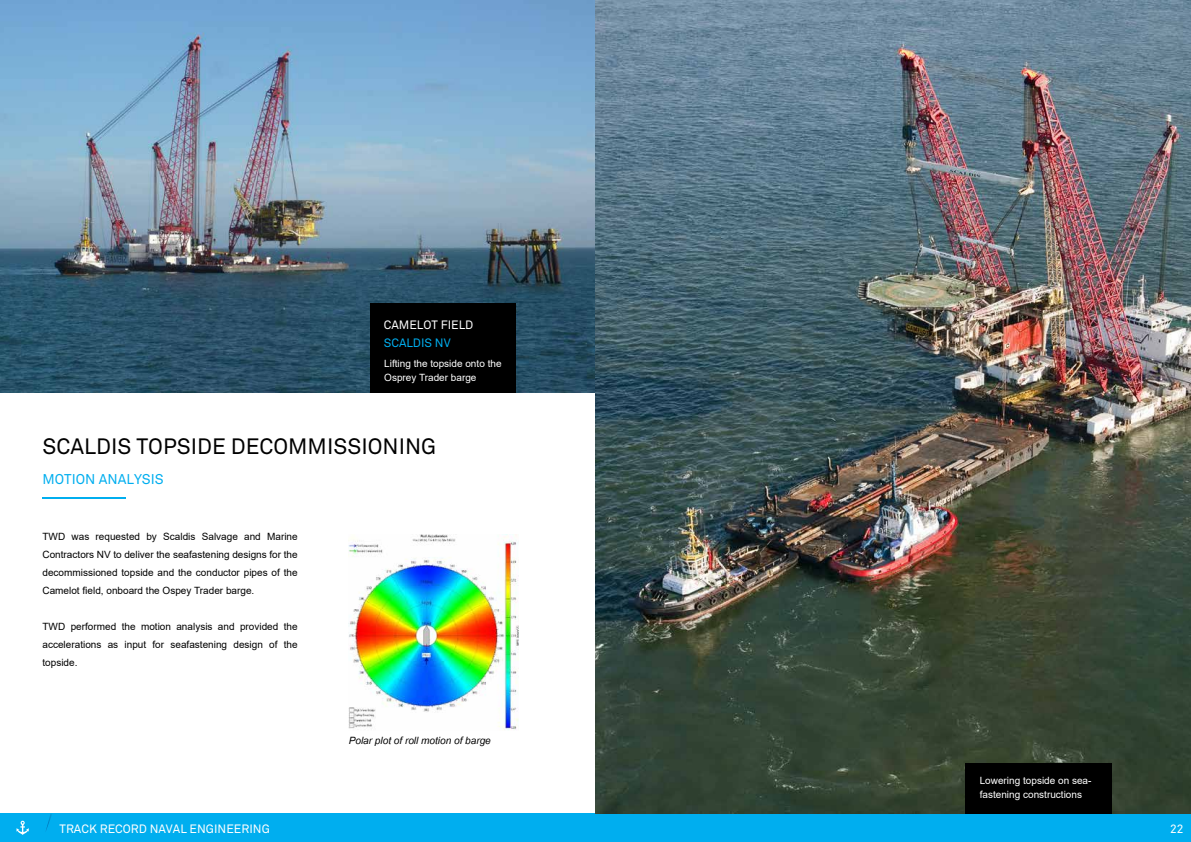
<style>
.page{position:relative;width:1191px;height:842px;background:#fff}
.page>*{position:absolute;margin:0;border:0;box-sizing:border-box;transform-origin:0 0}
.t1{font:22px "Akkurat";color:#000}
.t2{font:italic 14px "Utsaah";color:#000}
.t3{font:14px "Akkurat";color:#00aeef}
.t4{font:12px "Akkurat";color:#fff}
.t5{font:12px "Akkurat";color:#00aeef}
.t6{font:10px/18px "Arial";color:#000;text-align:justify}
.t7{font:10px/14px "Arial";color:#fff}
</style>
<div class="page">
<div style="left:595px;top:814px;width:596px;height:28px;background:#00aeef"></div>
<div style="left:0;top:814px;width:595px;height:28px;background:#00aeef"></div>
<svg style="left:46px;top:814px;width:6px;height:16px"></svg>
<svg style="left:17px;top:821px;width:12px;height:14px"></svg>
<img style="left:0;top:0;width:595px;height:393px">
<img style="left:349px;top:534px;width:169px;height:196px">
<div style="left:370px;top:303px;width:145px;height:90px;background:#000"></div>
<hr style="left:43px;top:497px;width:83px;height:2px;background:#00aeef">
<img style="left:595px;top:0;width:596px;height:814px">
<div style="left:965px;top:763px;width:146px;height:51px;background:#000"></div>
<p class="t4" style="left:384px;top:318px;width:91px">CAMELOT FIELD</p>
<p class="t5" style="left:384px;top:336px;width:68px">SCALDIS NV</p>
<p class="t7" style="left:384px;top:357px;width:119px">Lifting the topside onto the<br>Osprey Trader barge</p>
<h1 class="t1" style="left:43px;top:434px;width:395px">SCALDIS TOPSIDE DECOMMISSIONING</h1>
<h2 class="t3" style="left:43px;top:471px;width:123px">MOTION ANALYSIS</h2>
<p class="t6" style="left:43px;top:528px;width:257px">TWD was requested by Scaldis Salvage and Marine Contractors NV to deliver the seafastening designs for the decommissioned topside and the conductor pipes of the Camelot field, onboard the Ospey Trader barge.</p>
<p class="t6" style="left:43px;top:618px;width:257px">TWD performed the motion analysis and provided the accelerations as input for seafastening design of the topside.</p>
<p class="t4" style="left:60px;top:821px;width:212px">TRACK RECORD NAVAL ENGINEERING</p>
<h2 class="t2" style="left:349px;top:734px;width:144px">Polar plot of roll motion of barge</h2>
<p class="t7" style="left:979px;top:773px;width:113px">Lowering topside on sea&shy;fastening constructions</p>
<p class="t4" style="left:1170px;top:821px;width:15px">22</p>
</div>
